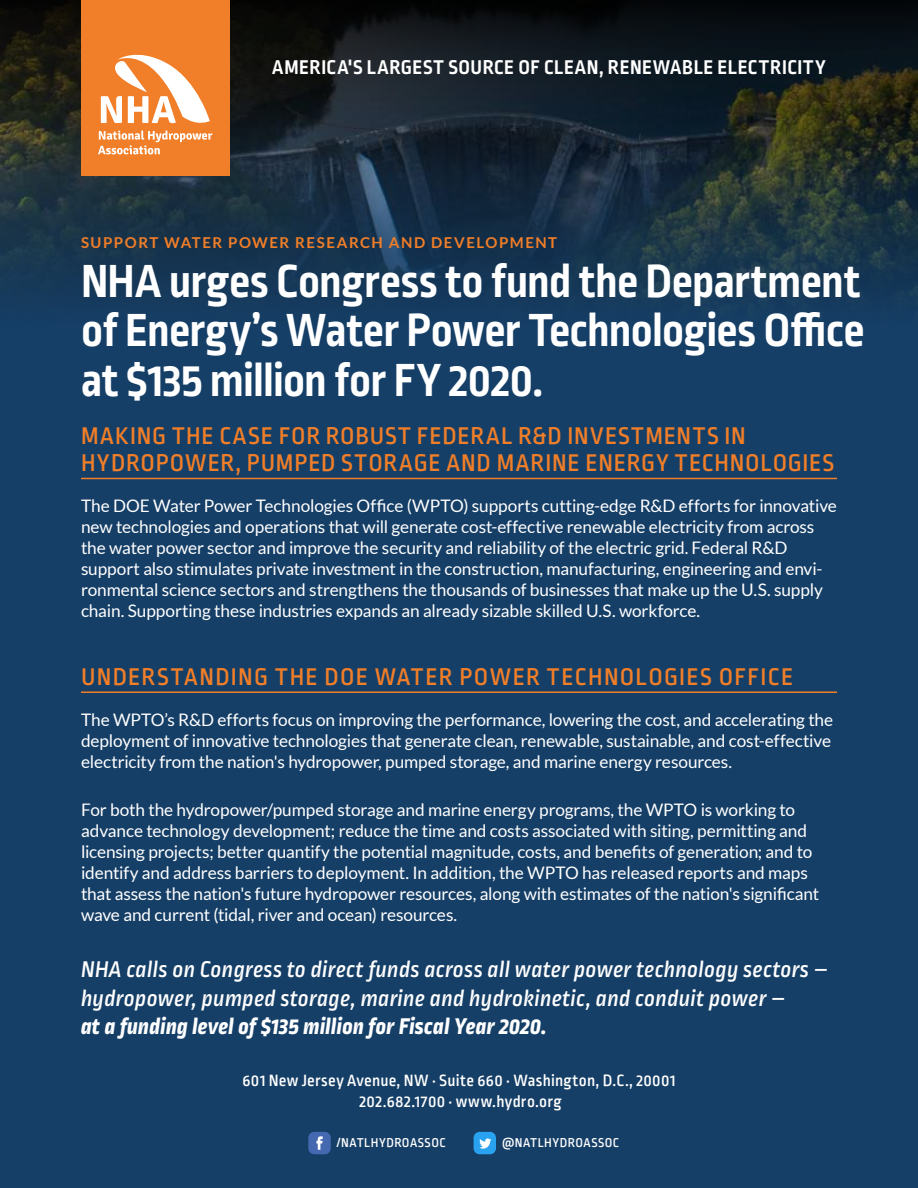
<style>
.page{position:relative;width:918px;height:1188px;background:#163f67}
.page>*{position:absolute;margin:0;border:0;box-sizing:border-box;transform-origin:0 0}
.t1{font:700 48.9px/49.5px "Ropa Sans Pro";letter-spacing:-.015em;color:#fff;text-align:justify}
.t2{font:500 25.5px/27px "Ropa Sans Pro";letter-spacing:.045em;color:#f17e28}
.t3{font:italic 500 24px/28.8px "Ropa Sans Pro";letter-spacing:.01em;color:#fff}
.t4{font:italic 800 24px "Ropa Sans Pro";letter-spacing:.01em;color:#fff}
.t5{font:700 21px "Ropa Sans Pro";letter-spacing:.03em;color:#fff}
.t6{font:17.25px/21px "Lato";letter-spacing:-.01em;color:#fff}
.t7{font:500 17.25px/21px "Ropa Sans Pro";letter-spacing:.025em;color:#fff;text-align:center}
.t8{font:700 15px "Lato";letter-spacing:.1em;color:#f17e28}
.t9{font:500 13.5px "Ropa Sans Pro";letter-spacing:.04em;color:#fff}
</style>
<div class="page">
<svg style="left:0;top:176px;width:918px;height:127px"></svg>
<svg style="left:0;top:0;width:918px;height:176px;background:#161d20"></svg>
<div style="left:81px;top:0;width:149px;height:176px;background:#f17e28"></div>
<svg style="left:98px;top:54px;width:114px;height:100px"></svg>
<div style="left:474px;top:1132px;width:22px;height:22px;background:#29a3f0;border-radius:6px"></div>
<svg style="left:479px;top:1138px;width:12px;height:11px"></svg>
<div style="left:308px;top:1132px;width:23px;height:22px;background:#4569b0;border-radius:6px"></div>
<svg style="left:316px;top:1136px;width:7px;height:14px"></svg>
<hr style="left:81px;top:478px;width:756px;height:1px;background:#f17e28">
<hr style="left:81px;top:691px;width:756px;height:2px;background:#f17e28">
<p class="t5" style="left:272px;top:56px;width:555px">AMERICA'S LARGEST SOURCE OF CLEAN, RENEWABLE ELECTRICITY</p>
<p class="t8" style="left:81px;top:234px;width:478px">SUPPORT WATER POWER RESEARCH AND DEVELOPMENT</p>
<h1 class="t1" style="left:81px;top:259px;width:785px">NHA urges Congress to fund the Department of Energy’s Water Power Technologies Office at $135 million for FY 2020.</h1>
<h2 class="t2" style="left:81px;top:424px;width:755px">MAKING THE CASE FOR ROBUST FEDERAL R&amp;D INVESTMENTS IN<br>HYDROPOWER, PUMPED STORAGE AND MARINE ENERGY TECHNOLOGIES</h2>
<p class="t6" style="left:81px;top:495px;width:757px">The DOE Water Power Technologies Office (WPTO) supports cutting-edge R&amp;D efforts for innovative new technologies and operations that will generate cost-effective renewable electricity from across the water power sector and improve the security and reliability of the electric grid. Federal R&amp;D support also stimulates private investment in the construction, manufacturing, engineering and envi&shy;ronmental science sectors and strengthens the thousands of businesses that make up the U.S. supply chain. Supporting these industries expands an already sizable skilled U.S. workforce.</p>
<h2 class="t2" style="left:81px;top:664px;width:714px">UNDERSTANDING THE DOE WATER POWER TECHNOLOGIES OFFICE</h2>
<p class="t6" style="left:81px;top:709px;width:754px">The WPTO’s R&amp;D efforts focus on improving the performance, lowering the cost, and accelerating the deployment of innovative technologies that generate clean, renewable, sustainable, and cost-effective electricity from the nation's hydropower, pumped storage, and marine energy resources.</p>
<p class="t6" style="left:81px;top:799px;width:740px">For both the hydropower/pumped storage and marine energy programs, the WPTO is working to advance technology development; reduce the time and costs associated with siting, permitting and licensing projects; better quantify the potential magnitude, costs, and benefits of generation; and to identify and address barriers to deployment. In addition, the WPTO has released reports and maps that assess the nation's future hydropower resources, along with estimates of the nation's significant wave and current (tidal, river and ocean) resources.</p>
<h3 class="t3" style="left:81px;top:956px;width:749px">NHA calls on Congress to direct funds across all water power technology sectors – hydropower, pumped storage, marine and hydrokinetic, and conduit power –</h3>
<h3 class="t4" style="left:81px;top:1012px;width:467px">at a funding level of $135 million for Fiscal Year 2020.</h3>
<p class="t7" style="left:243px;top:1071px;width:435px">601 New Jersey Avenue, NW ∙ Suite 660 ∙ Washington, D.C., 20001<br>202.682.1700 ∙ www.hydro.org</p>
<p class="t9" style="left:337px;top:1135px;width:110px">/NATLHYDROASSOC</p>
<p class="t9" style="left:502px;top:1135px;width:119px">@NATLHYDROASSOC</p>
</div>
